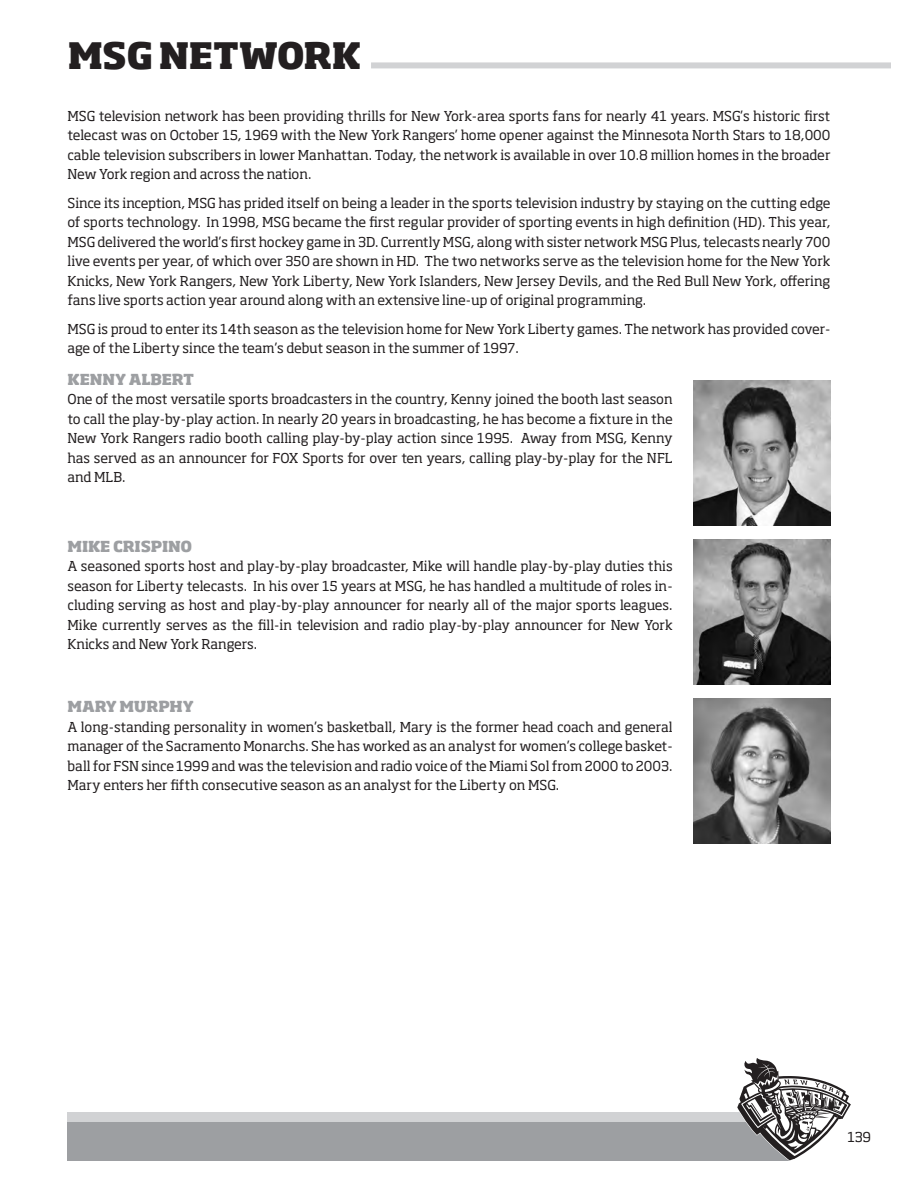
<style>
.page{position:relative;width:918px;height:1188px;background:#fff}
.page>*{position:absolute;margin:0;border:0;box-sizing:border-box;transform-origin:0 0}
.PAGE_HEADER_-Left{font:800 36px "Soho Std";letter-spacing:-.015em;color:#231f20}
.Sub_Head{font:800 15px "Soho Std";letter-spacing:-.01em;color:#9d9fa2}
.Body_copy{font:13.5px/19.5px "Soho Std";letter-spacing:-.01em;color:#231f20;text-align:justify}
</style>
<div class="page">
<div style="left:68px;top:1112px;width:722px;height:42px;background:#d1d2d4"></div>
<div style="left:68px;top:1122px;width:722px;height:39px;background:#9d9fa2"></div>
<svg style="left:737px;top:1058px;width:114px;height:103px"></svg>
<div style="left:371px;top:62px;width:520px;height:6px;background:#d1d2d4"></div>
<img style="left:693px;top:380px;width:138px;height:146px">
<img style="left:693px;top:539px;width:138px;height:146px">
<img style="left:693px;top:698px;width:138px;height:146px">
<p class="PAGE_HEADER_-Left" style="left:68px;top:32px;width:295px">MSG NETWORK</p>
<p class="Body_copy" style="left:68px;top:106px;width:765px">MSG television network has been providing thrills for New York-area sports fans for nearly 41 years. MSG’s historic first telecast was on October 15, 1969 with the New York Rangers’ home opener against the Minnesota North Stars to 18,000 cable television subscribers in lower Manhattan. Today, the network is available in over 10.8 million homes in the broader New York region and across the nation.</p>
<p class="Body_copy" style="left:68px;top:193px;width:765px">Since its inception, MSG has prided itself on being a leader in the sports television industry by staying on the cutting edge of sports technology. In 1998, MSG became the first regular provider of sporting events in high definition (HD). This year, MSG delivered the world’s first hockey game in 3D. Currently MSG, along with sister network MSG Plus, telecasts nearly 700 live events per year, of which over 350 are shown in HD. The two networks serve as the television home for the New York Knicks, New York Rangers, New York Liberty, New York Islanders, New Jersey Devils, and the Red Bull New York, offering fans live sports action year around along with an extensive line-up of original programming.</p>
<p class="Body_copy" style="left:68px;top:319px;width:765px">MSG is proud to enter its 14th season as the television home for New York Liberty games. The network has provided cover&shy;age of the Liberty since the team’s debut season in the summer of 1997.</p>
<p class="Sub_Head" style="left:68px;top:369px;width:128px">KENNY ALBERT</p>
<p class="Body_copy" style="left:68px;top:389px;width:607px">One of the most versatile sports broadcasters in the country, Kenny joined the booth last season to call the play-by-play action. In nearly 20 years in broadcasting, he has become a fixture in the New York Rangers radio booth calling play-by-play action since 1995. Away from MSG, Kenny has served as an announcer for FOX Sports for over ten years, calling play-by-play for the NFL and MLB.</p>
<p class="Sub_Head" style="left:68px;top:537px;width:126px">MIKE CRISPINO</p>
<p class="Body_copy" style="left:68px;top:557px;width:607px">A seasoned sports host and play-by-play broadcaster, Mike will handle play-by-play duties this season for Liberty telecasts. In his over 15 years at MSG, he has handled a multitude of roles in&shy;cluding serving as host and play-by-play announcer for nearly all of the major sports leagues.<br>Mike currently serves as the fill-in television and radio play-by-play announcer for New York Knicks and New York Rangers.</p>
<p class="Sub_Head" style="left:68px;top:697px;width:128px">MARY MURPHY</p>
<p class="Body_copy" style="left:68px;top:717px;width:607px">A long-standing personality in women’s basketball, Mary is the former head coach and general manager of the Sacramento Monarchs. She has worked as an analyst for women’s college basket&shy;ball for FSN since 1999 and was the television and radio voice of the Miami Sol from 2000 to 2003.<br>Mary enters her fifth consecutive season as an analyst for the Liberty on MSG.</p>
<p class="Body_copy" style="left:848px;top:1127px;width:25px">139</p>
</div>
